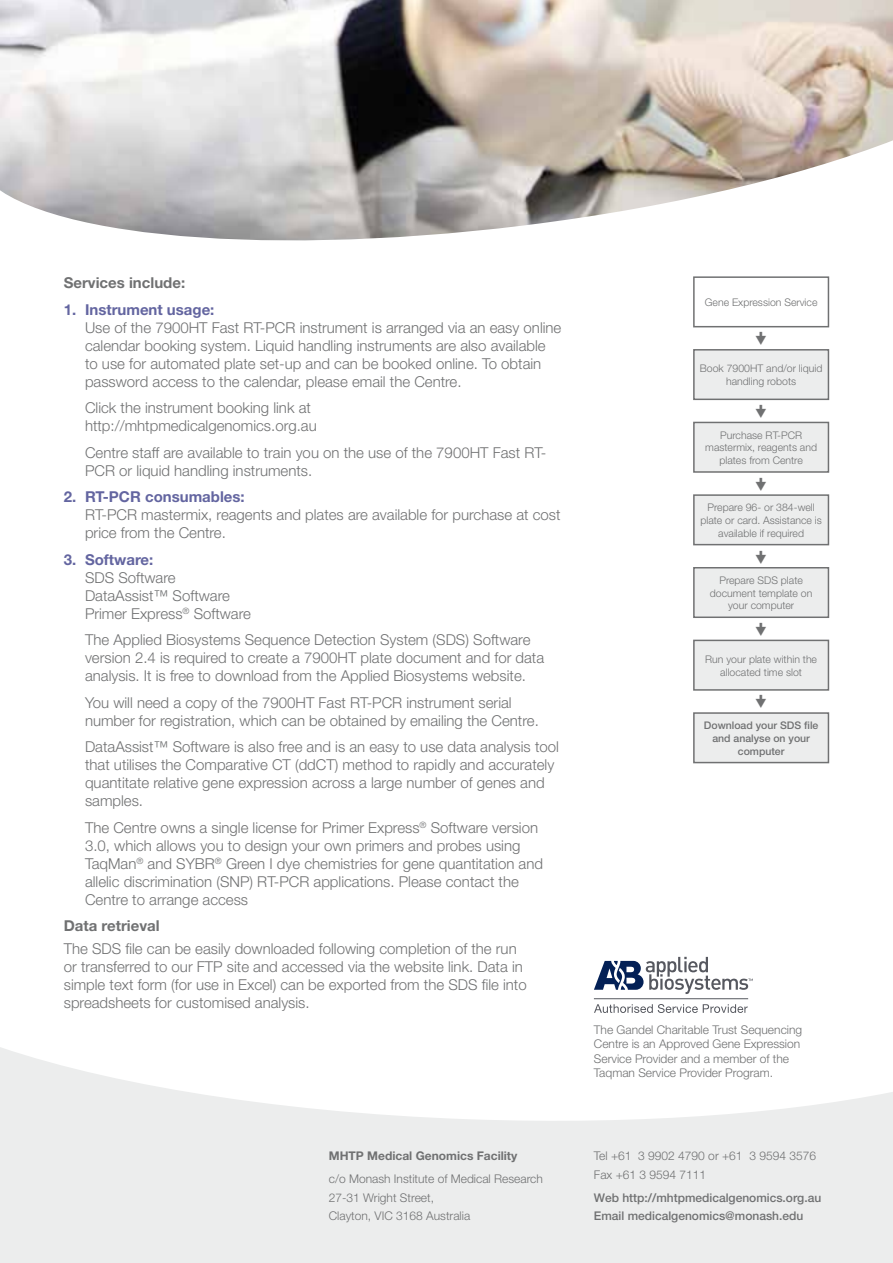
<style>
.page{position:relative;width:893px;height:1263px;background:#fff}
.page>*{position:absolute;margin:0;border:0;box-sizing:border-box;transform-origin:0 0}
.t1{font:300 15px/18px "Helvetica Neue";color:#707172}
.t2{font:700 15px "Helvetica Neue";color:#6365a0}
.t3{font:700 15px "Helvetica Neue";color:#707172}
.t4{font:300 12px/14.4px "Helvetica Neue";color:#707172}
.t5{font:500 12px/18.6px "Helvetica Neue";color:#707172}
.t6{font:700 12px "Helvetica Neue";color:#707172}
.t7{font:300 10.5px/12.6px "Helvetica Neue";color:#707172;text-align:center}
.t8{font:500 10.5px/12.6px "Helvetica Neue";color:#707172;text-align:center}
</style>
<div class="page">
<svg style="left:0;top:1047px;width:893px;height:216px;fill:#eceded"></svg>
<img style="left:0;top:0;width:893px;height:128px">
<svg style="left:0;top:128px;width:893px;height:384px"></svg>
<svg style="left:594px;top:957px;width:159px;height:37px"></svg>
<svg style="left:594px;top:1004px;width:154px;height:9px"></svg>
<hr style="left:594px;top:998px;width:154px;height:1px;background:#56585f">
<div style="left:694px;top:277px;width:134px;height:50px;background:#fff"></div>
<div style="left:693px;top:276px;width:136px;height:51px;border:2px solid #707172"></div>
<div style="left:694px;top:350px;width:134px;height:49px;background:#eceded"></div>
<div style="left:693px;top:349px;width:136px;height:51px;border:2px solid #707172"></div>
<div style="left:694px;top:422px;width:134px;height:50px;background:#eceded"></div>
<div style="left:693px;top:422px;width:136px;height:51px;border:2px solid #707172"></div>
<div style="left:694px;top:495px;width:134px;height:50px;background:#eceded"></div>
<div style="left:693px;top:494px;width:136px;height:51px;border:2px solid #707172"></div>
<div style="left:694px;top:568px;width:134px;height:49px;background:#eceded"></div>
<div style="left:693px;top:567px;width:136px;height:51px;border:2px solid #707172"></div>
<div style="left:694px;top:640px;width:134px;height:50px;background:#eceded"></div>
<div style="left:693px;top:640px;width:136px;height:51px;border:2px solid #707172"></div>
<div style="left:694px;top:713px;width:134px;height:49px;background:#eceded"></div>
<div style="left:693px;top:712px;width:136px;height:51px;border:2px solid #707172"></div>
<svg style="left:756px;top:332px;width:10px;height:13px"></svg>
<svg style="left:756px;top:405px;width:10px;height:13px"></svg>
<svg style="left:756px;top:478px;width:10px;height:13px"></svg>
<p class="t3" style="left:64px;top:274px;width:123px">Services include:</p>
<p class="t2" style="left:64px;top:300px;width:152px">1. Instrument usage:</p>
<p class="t1" style="left:85px;top:318px;width:478px">Use of the 7900HT Fast RT-PCR instrument is arranged via an easy online calendar booking system. Liquid handling instruments are also available to use for automated plate set-up and can be booked online. To obtain password access to the calendar, please email the Centre.</p>
<p class="t1" style="left:85px;top:399px;width:233px">Click the instrument booking link at http://mhtpmedicalgenomics.org.au</p>
<p class="t1" style="left:85px;top:443px;width:463px">Centre staff are available to train you on the use of the 7900HT Fast RT-<br>PCR or liquid handling instruments.</p>
<p class="t2" style="left:64px;top:488px;width:182px">2. RT-PCR consumables:</p>
<p class="t1" style="left:85px;top:506px;width:477px">RT-PCR mastermix, reagents and plates are available for purchase at cost price from the Centre.</p>
<p class="t2" style="left:64px;top:550px;width:91px">3. Software:</p>
<p class="t1" style="left:85px;top:568px;width:167px">SDS Software<br>DataAssist™ Software<br>Primer Express<sup>®</sup> Software</p>
<p class="t1" style="left:85px;top:631px;width:461px">The Applied Biosystems Sequence Detection System (SDS) Software version 2.4 is required to create a 7900HT plate document and for data analysis. It is free to download from the Applied Biosystems website.</p>
<p class="t1" style="left:85px;top:693px;width:455px">You will need a copy of the 7900HT Fast RT-PCR instrument serial number for registration, which can be obtained by emailing the Centre.</p>
<p class="t1" style="left:85px;top:738px;width:475px">DataAssist™ Software is also free and is an easy to use data analysis tool that utilises the Comparative CT (ddCT) method to rapidly and accurately quantitate relative gene expression across a large number of genes and samples.</p>
<p class="t1" style="left:85px;top:818px;width:460px">The Centre owns a single license for Primer Express<sup>®</sup> Software version 3.0, which allows you to design your own primers and probes using TaqMan<sup>®</sup> and SYBR<sup>®</sup> Green I dye chemistries for gene quantitation and allelic discrimination (SNP) RT-PCR applications. Please contact the Centre to arrange access</p>
<p class="t3" style="left:64px;top:917px;width:97px">Data retrieval</p>
<p class="t1" style="left:64px;top:939px;width:464px">The SDS file can be easily downloaded following completion of the run or transferred to our FTP site and accessed via the website link. Data in simple text form (for use in Excel) can be exported from the SDS file into spreadsheets for customised analysis.</p>
<p class="t6" style="left:329px;top:1148px;width:190px">MHTP Medical Genomics Facility</p>
<p class="t4" style="left:329px;top:1169px;width:216px;line-height:18.6px">c/o Monash Institute of Medical Research<br>27-31 Wright Street,<br>Clayton, VIC 3168 Australia</p>
<p class="t7" style="left:705px;top:296px;width:114px">Gene Expression Service</p>
<p class="t7" style="left:700px;top:362px;width:124px">Book 7900HT and/or liquid handling robots</p>
<p class="t7" style="left:705px;top:428px;width:113px">Purchase RT-PCR mastermix, reagents and plates from Centre</p>
<p class="t7" style="left:700px;top:501px;width:123px">Prepare 96- or 384-well plate or card. Assistance is available if required</p>
<p class="t7" style="left:710px;top:574px;width:104px">Prepare SDS plate document template on your computer</p>
<p class="t7" style="left:705px;top:653px;width:113px">Run your plate within the allocated time slot</p>
<p class="t8" style="left:704px;top:719px;width:116px">Download your SDS file and analyse on your computer</p>
<p class="t4" style="left:594px;top:1022px;width:210px">The Gandel Charitable Trust Sequencing Centre is an Approved Gene Expression Service Provider and a member of the Taqman Service Provider Program.</p>
<p class="t4" style="left:594px;top:1146px;width:224px;line-height:18.6px">Tel +61 3 9902 4790 or +61 3 9594 3576<br>Fax +61 3 9594 7111</p>
<p class="t5" style="left:594px;top:1188px;width:229px">Web http://mhtpmedicalgenomics.org.au<br>Email medicalgenomics@monash.edu</p>
</div>
